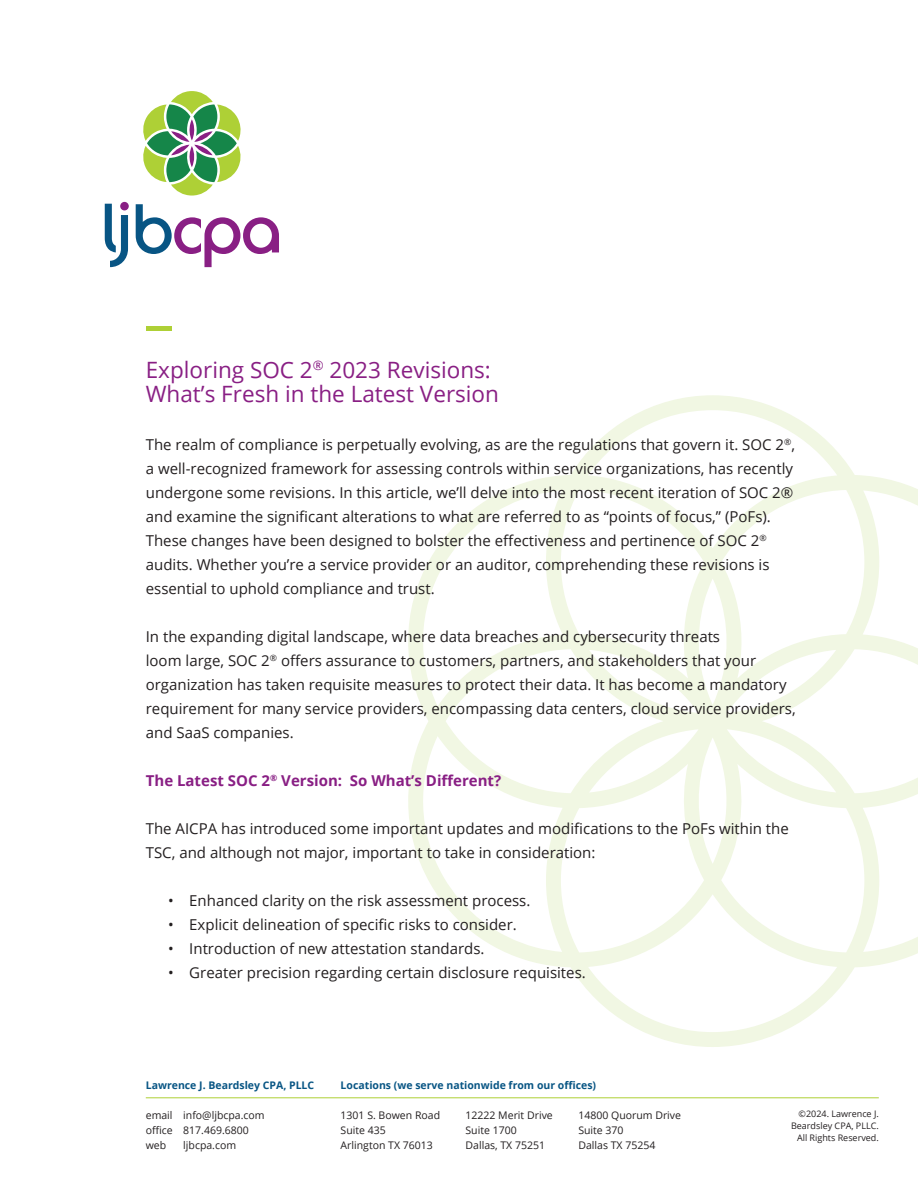
<style>
.page{position:relative;width:918px;height:1188px;background:#fff}
.page>*{position:absolute;margin:0;border:0;box-sizing:border-box;transform-origin:0 0}
.t1{font:22.5px/24px "Open Sans";color:#891f84}
.t2{font:15px/24px "Open Sans";color:#231f20}
.t3{font:700 15px "Open Sans";color:#891f84}
.t4{font:10.5px/15px "Open Sans";color:#231f20}
.t5{font:700 10.5px "Open Sans";color:#085584}
.t6{font:9px/12px "Open Sans";color:#231f20;text-align:right}
</style>
<div class="page">
<svg style="left:408px;top:395px;width:510px;height:652px"></svg>
<svg style="left:143px;top:91px;width:98px;height:105px"></svg>
<svg style="left:105px;top:204px;width:23px;height:63px"></svg>
<div style="left:120px;top:202px;width:9px;height:8px;background:#891f84;border-radius:50%"></div>
<svg style="left:136px;top:204px;width:143px;height:63px"></svg>
<hr style="left:146px;top:327px;width:26px;height:4px;background:#aed036">
<hr style="left:146px;top:1097px;width:733px;height:1px;background:#aed036">
<h1 class="t1" style="left:146px;top:360px;width:355px">Exploring SOC 2<sup>®</sup> 2023 Revisions:<br>What’s Fresh in the Latest Version</h1>
<p class="t2" style="left:146px;top:434px;width:651px">The realm of compliance is perpetually evolving, as are the regulations that govern it. SOC 2<sup>®</sup>, a well-recognized framework for assessing controls within service organizations, has recently undergone some revisions. In this article, we’ll delve into the most recent iteration of SOC 2® and examine the significant alterations to what are referred to as “points of focus,” (PoFs).<br>These changes have been designed to bolster the effectiveness and pertinence of SOC 2<sup>® </sup>audits. Whether you’re a service provider or an auditor, comprehending these revisions is essential to uphold compliance and trust.</p>
<p class="t2" style="left:146px;top:626px;width:651px">In the expanding digital landscape, where data breaches and cybersecurity threats<br>loom large, SOC 2<sup>®</sup> offers assurance to customers, partners, and stakeholders that your organization has taken requisite measures to protect their data. It has become a mandatory requirement for many service providers, encompassing data centers, cloud service providers, and SaaS companies.</p>
<p class="t3" style="left:146px;top:774px;width:357px">The Latest SOC 2<sup>®</sup> Version: So What’s Different?</p>
<p class="t2" style="left:146px;top:816px;width:645px">The AICPA has introduced some important updates and modifications to the PoFs within the<br>TSC, and although not major, important to take in consideration:</p>
<p class="t2" style="left:168px;top:890px;width:364px">• Enhanced clarity on the risk assessment process.</p>
<p class="t2" style="left:168px;top:912px;width:350px">• Explicit delineation of specific risks to consider.</p>
<p class="t2" style="left:168px;top:938px;width:318px">• Introduction of new attestation standards.</p>
<p class="t2" style="left:168px;top:962px;width:419px">• Greater precision regarding certain disclosure requisites.</p>
<p class="t5" style="left:146px;top:1081px;width:170px">Lawrence J. Beardsley CPA, PLLC</p>
<p class="t4" style="left:146px;top:1108px;width:120px">email info@ljbcpa.com office 817.469.6800 web</p>
<p class="t4" style="left:183px;top:1138px;width:54px">ljbcpa.com</p>
<p class="t5" style="left:341px;top:1077px;width:257px">Locations (we serve nationwide from our offices)</p>
<p class="t4" style="left:341px;top:1107px;width:101px">1301 S. Bowen Road<br>Suite 435<br>Arlington TX 76013</p>
<p class="t4" style="left:466px;top:1107px;width:89px">12222 Merit Drive<br>Suite 1700<br>Dallas, TX 75251</p>
<p class="t4" style="left:578px;top:1107px;width:104px">14800 Quorum Drive<br>Suite 370<br>Dallas TX 75254</p>
<p class="t6" style="left:791px;top:1108px;width:89px">©2024. Lawrence J.<br>Beardsley CPA, PLLC.<br>All Rights Reserved.</p>
</div>
